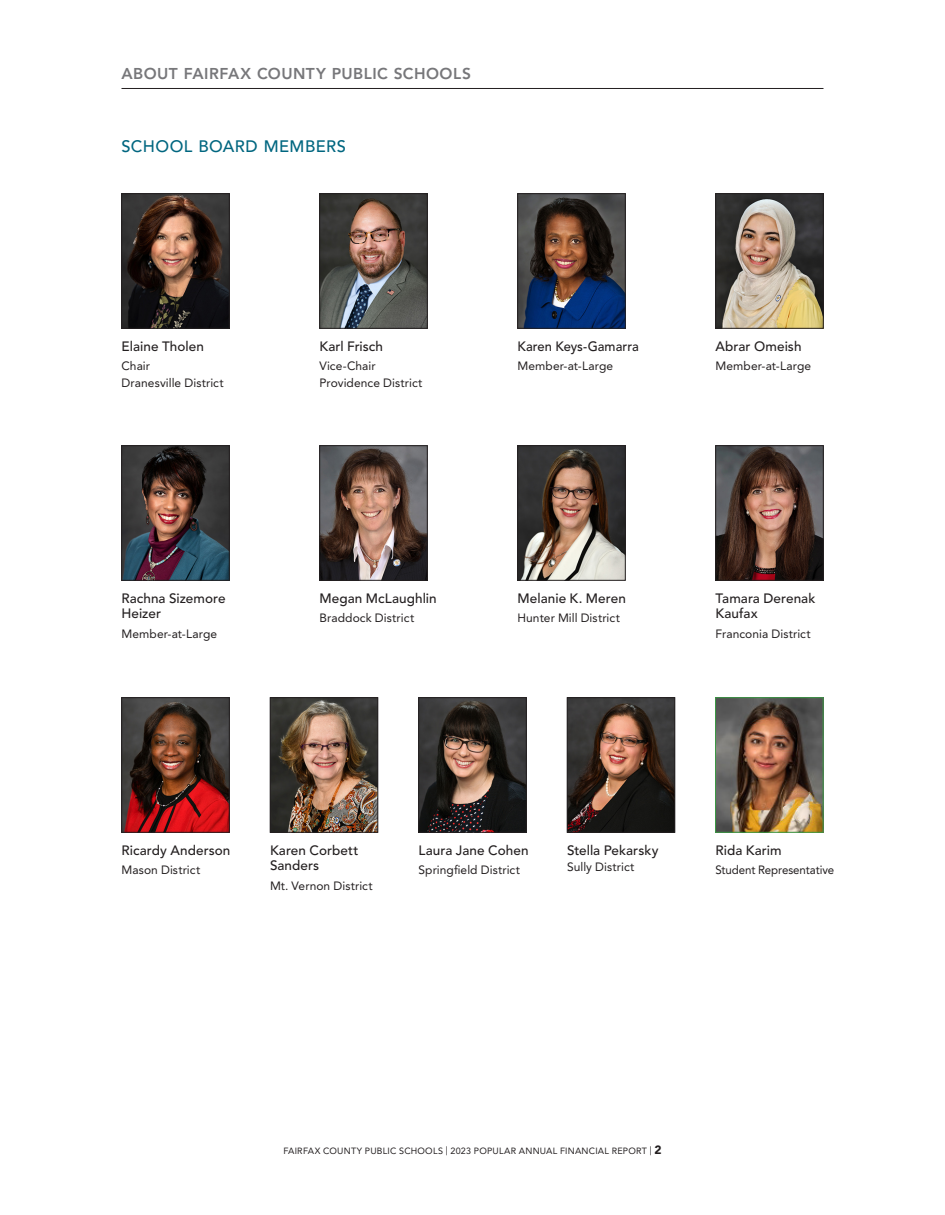
<style>
.page{position:relative;width:945px;height:1215px;background:#fff}
.page>*{position:absolute;margin:0;border:0;box-sizing:border-box;transform-origin:0 0}
._2_SH{font:500 16.5px "Avenir LT Pro";letter-spacing:.025em;color:#006680}
._1_Top_Pg_Head{font:800 15.6px "Avenir LT Pro";letter-spacing:.03em;color:#77777a}
.SB_Name{font:500 13.5px/15.5px "Avenir LT Pro";letter-spacing:.005em;color:#231f20}
.SB_Name-2{font:500 13.5px "Avenir LT Pro";letter-spacing:.005em;color:#231f20;scale:.96 1}
.SB_Title___District{font:12px/16.5px "Avenir LT Pro";letter-spacing:.005em;color:#231f20}
.SB_Title___District-2{font:12px "Avenir LT Pro";letter-spacing:.005em;color:#231f20;scale:.96 1}
.SB_Name-3{font:12px "Avenir LT Pro";letter-spacing:.005em;color:#231f20}
.t1{font:9px "Avenir LT Pro";letter-spacing:.025em;color:#231f20}
.s1{font-weight:900;font-size:12px}
</style>
<div class="page">
<hr style="left:122px;top:88px;width:702px;height:1px;background:#231f20">
<img style="left:520px;top:196px;width:104px;height:130px">
<div style="left:518px;top:194px;width:108px;height:134px;border:1px solid #231f20"></div>
<img style="left:718px;top:196px;width:104px;height:130px">
<div style="left:716px;top:194px;width:108px;height:134px;border:1px solid #231f20"></div>
<img style="left:520px;top:448px;width:104px;height:130px">
<div style="left:518px;top:446px;width:108px;height:134px;border:1px solid #231f20"></div>
<img style="left:322px;top:448px;width:104px;height:130px">
<div style="left:320px;top:446px;width:108px;height:134px;border:1px solid #231f20"></div>
<img style="left:124px;top:196px;width:104px;height:130px">
<div style="left:122px;top:194px;width:108px;height:134px;border:1px solid #231f20"></div>
<img style="left:322px;top:196px;width:104px;height:130px">
<div style="left:320px;top:194px;width:108px;height:134px;border:1px solid #231f20"></div>
<img style="left:272px;top:700px;width:104px;height:130px">
<div style="left:270px;top:698px;width:108px;height:134px;border:1px solid #231f20"></div>
<img style="left:717px;top:699px;width:104px;height:131px">
<div style="left:715px;top:697px;width:108px;height:135px;border:1px solid #3b9844"></div>
<img style="left:569px;top:700px;width:104px;height:130px">
<div style="left:567px;top:698px;width:108px;height:134px;border:1px solid #231f20"></div>
<img style="left:124px;top:448px;width:104px;height:130px">
<div style="left:122px;top:446px;width:108px;height:134px;border:1px solid #231f20"></div>
<img style="left:718px;top:448px;width:104px;height:130px">
<div style="left:716px;top:446px;width:108px;height:134px;border:1px solid #231f20"></div>
<img style="left:124px;top:700px;width:104px;height:130px">
<div style="left:122px;top:698px;width:108px;height:134px;border:1px solid #231f20"></div>
<img style="left:420px;top:700px;width:104px;height:130px">
<div style="left:418px;top:698px;width:108px;height:134px;border:1px solid #231f20"></div>
<p class="_1_Top_Pg_Head" style="left:122px;top:65px;width:351px">ABOUT FAIRFAX COUNTY PUBLIC SCHOOLS</p>
<p class="_2_SH" style="left:122px;top:136px;width:226px">SCHOOL BOARD MEMBERS</p>
<p class="SB_Name" style="left:122px;top:339px;width:84px">Elaine Tholen</p>
<p class="SB_Title___District" style="left:122px;top:358px;width:104px">Chair<br>Dranesville District</p>
<p class="SB_Name" style="left:320px;top:339px;width:65px">Karl Frisch</p>
<p class="SB_Title___District" style="left:320px;top:358px;width:105px">Vice-Chair<br>Providence District</p>
<p class="SB_Name-2" style="left:518px;top:338px;width:128px">Karen Keys-Gamarra</p>
<p class="SB_Title___District" style="left:518px;top:358px;width:97px">Member-at-Large</p>
<p class="SB_Name" style="left:716px;top:339px;width:88px">Abrar Omeish</p>
<p class="SB_Title___District" style="left:716px;top:358px;width:97px">Member-at-Large</p>
<p class="SB_Name" style="left:122px;top:591px;width:106px">Rachna Sizemore<br>Heizer</p>
<p class="SB_Title___District" style="left:122px;top:625px;width:97px">Member-at-Large</p>
<p class="SB_Name" style="left:320px;top:591px;width:119px">Megan McLaughlin</p>
<p class="SB_Title___District" style="left:320px;top:610px;width:96px">Braddock District</p>
<p class="SB_Name" style="left:518px;top:591px;width:110px">Melanie K. Meren</p>
<p class="SB_Title___District" style="left:518px;top:610px;width:104px">Hunter Mill District</p>
<p class="SB_Name" style="left:716px;top:591px;width:101px">Tamara Derenak<br>Kaufax</p>
<p class="SB_Title___District" style="left:716px;top:625px;width:97px">Franconia District</p>
<p class="SB_Name" style="left:122px;top:843px;width:110px">Ricardy Anderson</p>
<p class="SB_Title___District" style="left:122px;top:862px;width:80px">Mason District</p>
<p class="SB_Name" style="left:270px;top:843px;width:90px">Karen Corbett<br>Sanders</p>
<p class="SB_Title___District" style="left:270px;top:877px;width:104px">Mt. Vernon District</p>
<p class="SB_Name" style="left:418px;top:843px;width:112px">Laura Jane Cohen</p>
<p class="SB_Title___District" style="left:418px;top:862px;width:103px">Springfield District</p>
<p class="SB_Name" style="left:567px;top:843px;width:93px">Stella Pekarsky</p>
<p class="SB_Name-3" style="left:567px;top:860px;width:69px">Sully District</p>
<p class="SB_Name" style="left:716px;top:843px;width:68px">Rida Karim</p>
<p class="SB_Title___District-2" style="left:716px;top:863px;width:125px">Student Representative</p>
<p class="t1" style="left:283px;top:1146px;width:380px">FAIRFAX COUNTY PUBLIC SCHOOLS | 2023 POPULAR ANNUAL FINANCIAL REPORT | <span class="s1">2</span></p>
</div>
